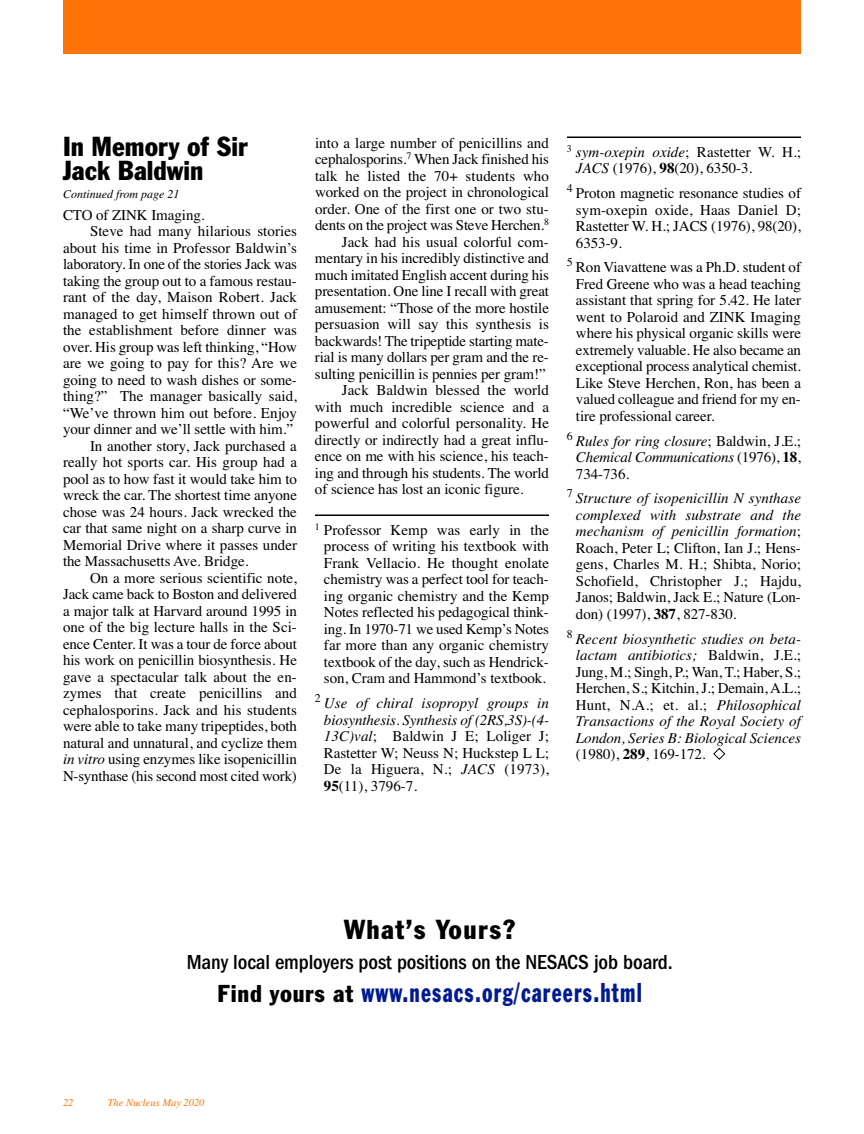
<style>
.page{position:relative;width:864px;height:1134px;background:#fff}
.page>*{position:absolute;margin:0;border:0;box-sizing:border-box;transform-origin:0 0}
.t1{font:condensed 27px "Franklin Gothic BT";letter-spacing:.055em;color:#001a90;scale:.78 1}
.t2{font:condensed 27px/24px "Franklin Gothic BT";color:#000}
.t3{font:condensed 27px "Franklin Gothic BT";letter-spacing:.055em;color:#000}
.t4{font:500 condensed 21px "Franklin Gothic";letter-spacing:-.005em;color:#000}
.t5{font:15px/16.5px "Times";letter-spacing:-.005em;color:#000;text-align:justify}
.t6{font:italic 15px/16.5px "Times";letter-spacing:-.005em;color:#000;text-align:justify}
.t7{font:italic 12px "Times";color:#000}
.t8{font:italic 10.5px "Times";color:#ff7409}
.s1{font-style:italic}
.s2{font-weight:700}
.s3{font-style:normal}
.s4{font-weight:700;font-style:normal}
.s5{color:#fff}
.s6{font-size:24px;color:#000}
</style>
<div class="page">
<div style="left:63px;top:0;width:738px;height:54px;background:#ff7409"></div>
<hr style="left:315px;top:514px;width:234px;height:2px;background:#000">
<hr style="left:567px;top:136px;width:234px;height:2px;background:#000">
<h1 class="t2" style="left:63px;top:136px;width:186px">In Memory of Sir<br>Jack Baldwin</h1>
<p class="t7" style="left:63px;top:189px;width:118px">Continued from page 21</p>
<p class="t5" style="left:63px;top:208px;width:143px">CTO of ZINK Imaging.</p>
<p class="t5" style="left:90px;top:224px;width:209px">Steve had many hilarious stories</p>
<p class="t5" style="left:63px;top:241px;width:236px">about his time in Professor Baldwin’s</p>
<p class="t5" style="left:63px;top:257px;width:236px">laboratory. In one of the stories Jack was</p>
<p class="t5" style="left:63px;top:274px;width:235px">taking the group out to a famous restau-</p>
<p class="t5" style="left:63px;top:290px;width:236px">rant of the day, Maison Robert. Jack</p>
<p class="t5" style="left:63px;top:307px;width:236px">managed to get himself thrown out of</p>
<p class="t5" style="left:63px;top:323px;width:236px">the establishment before dinner was</p>
<p class="t5" style="left:63px;top:340px;width:236px">over. His group was left thinking, “How</p>
<p class="t5" style="left:63px;top:356px;width:236px">are we going to pay for this? Are we</p>
<p class="t5" style="left:63px;top:373px;width:235px">going to need to wash dishes or some-</p>
<p class="t5" style="left:63px;top:389px;width:236px">thing?” The manager basically said,</p>
<p class="t5" style="left:63px;top:406px;width:236px">“We’ve thrown him out before. Enjoy</p>
<p class="t5" style="left:63px;top:422px;width:232px">your dinner and we’ll settle with him.”</p>
<p class="t5" style="left:90px;top:439px;width:208px">In another story, Jack purchased a</p>
<p class="t5" style="left:63px;top:455px;width:236px">really hot sports car. His group had a</p>
<p class="t5" style="left:63px;top:472px;width:236px">pool as to how fast it would take him to</p>
<p class="t5" style="left:63px;top:488px;width:236px">wreck the car. The shortest time anyone</p>
<p class="t5" style="left:63px;top:505px;width:235px">chose was 24 hours. Jack wrecked the</p>
<p class="t5" style="left:63px;top:521px;width:236px">car that same night on a sharp curve in</p>
<p class="t5" style="left:63px;top:538px;width:236px">Memorial Drive where it passes under</p>
<p class="t5" style="left:63px;top:554px;width:187px">the Massachusetts Ave. Bridge.</p>
<p class="t5" style="left:90px;top:571px;width:209px">On a more serious scientific note,</p>
<p class="t5" style="left:63px;top:587px;width:236px">Jack came back to Boston and delivered</p>
<p class="t5" style="left:63px;top:604px;width:236px">a major talk at Harvard around 1995 in</p>
<p class="t5" style="left:63px;top:620px;width:235px">one of the big lecture halls in the Sci-</p>
<p class="t5" style="left:63px;top:637px;width:236px">ence Center. It was a tour de force about</p>
<p class="t5" style="left:63px;top:653px;width:236px">his work on penicillin biosynthesis. He</p>
<p class="t5" style="left:63px;top:670px;width:235px">gave a spectacular talk about the en-</p>
<p class="t5" style="left:63px;top:686px;width:236px">zymes that create penicillins and</p>
<p class="t5" style="left:63px;top:703px;width:236px">cephalosporins. Jack and his students</p>
<p class="t5" style="left:63px;top:719px;width:236px">were able to take many tripeptides, both</p>
<p class="t5" style="left:63px;top:736px;width:236px">natural and unnatural, and cyclize them</p>
<p class="t5" style="left:63px;top:752px;width:236px"><span class="s1">in vitro</span> using enzymes like isopenicillin</p>
<p class="t5" style="left:63px;top:769px;width:235px">N-synthase (his second most cited work)</p>
<p class="t5" style="left:315px;top:136px;width:236px">into a large number of penicillins and</p>
<p class="t5" style="left:315px;top:152px;width:236px">cephalosporins.<sup>7</sup> When Jack finished his</p>
<p class="t5" style="left:315px;top:169px;width:236px">talk he listed the 70+ students who</p>
<p class="t5" style="left:315px;top:185px;width:236px">worked on the project in chronological</p>
<p class="t5" style="left:315px;top:202px;width:235px">order. One of the first one or two stu-</p>
<p class="t5" style="left:315px;top:218px;width:235px">dents on the project was Steve Herchen.<sup>8</sup></p>
<p class="t5" style="left:342px;top:235px;width:208px">Jack had his usual colorful com-</p>
<p class="t5" style="left:315px;top:251px;width:236px">mentary in his incredibly distinctive and</p>
<p class="t5" style="left:315px;top:268px;width:236px">much imitated English accent during his</p>
<p class="t5" style="left:315px;top:284px;width:236px">presentation. One line I recall with great</p>
<p class="t5" style="left:315px;top:301px;width:236px">amusement: “Those of the more hostile</p>
<p class="t5" style="left:315px;top:317px;width:236px">persuasion will say this synthesis is</p>
<p class="t5" style="left:315px;top:334px;width:235px">backwards! The tripeptide starting mate-</p>
<p class="t5" style="left:315px;top:350px;width:235px">rial is many dollars per gram and the re-</p>
<p class="t5" style="left:315px;top:367px;width:232px">sulting penicillin is pennies per gram!”</p>
<p class="t5" style="left:342px;top:383px;width:209px">Jack Baldwin blessed the world</p>
<p class="t5" style="left:315px;top:400px;width:236px">with much incredible science and a</p>
<p class="t5" style="left:315px;top:416px;width:236px">powerful and colorful personality. He</p>
<p class="t5" style="left:315px;top:433px;width:235px">directly or indirectly had a great influ-</p>
<p class="t5" style="left:315px;top:449px;width:235px">ence on me with his science, his teach-</p>
<p class="t5" style="left:315px;top:466px;width:236px">ing and through his students. The world</p>
<p class="t5" style="left:315px;top:482px;width:210px">of science has lost an iconic figure.</p>
<p class="t5" style="left:324px;top:523px;width:227px;text-indent:-9px"><sup>1</sup> Professor Kemp was early in the process of writing his textbook with Frank Vellacio. He thought enolate chemistry was a perfect tool for teach&shy;ing organic chemistry and the Kemp Notes reflected his pedagogical think&shy;ing. In 1970-71 we used Kemp’s Notes far more than any organic chemistry textbook of the day, such as Hendrick&shy;son, Cram and Hammond’s textbook.</p>
<p class="t5" style="left:324px;top:696px;width:227px;text-indent:-9px"><sup>2</sup> <span class="s1">Use of chiral isopropyl groups in biosynthesis. Synthesis of (2RS, 3S) - (4- 13C) val</span>; Baldwin J E; Loliger J; Rastetter W; Neuss N; Huckstep L L; De la Higuera, N.; <span class="s1">JACS</span> (1973), <span class="s2">95</span>(11), 3796-7.</p>
<p class="t5" style="left:576px;top:145px;width:227px;text-indent:-9px"><sup>3</sup> <span class="s1">sym- oxepin oxide</span>; Rastetter W. H.;<br><span class="s1">JACS</span> (1976), <span class="s2">98</span>(20), 6350-3.</p>
<p class="t5" style="left:576px;top:186px;width:227px;text-indent:-9px"><sup>4</sup> Proton magnetic resonance studies of sym- oxepin oxide, Haas Daniel D; Rastetter W. H.; JACS (1976), 98(20), 6353-9.</p>
<p class="t5" style="left:576px;top:260px;width:227px;text-indent:-9px"><sup>5</sup> Ron Viavattene was a Ph.D. student of Fred Greene who was a head teaching assistant that spring for 5.42. He later went to Polaroid and ZINK Imaging where his physical organic skills were extremely valuable. He also became an exceptional process analytical chemist.<br>Like Steve Herchen, Ron, has been a valued colleague and friend for my en&shy;tire professional career.</p>
<p class="t6" style="left:576px;top:434px;width:227px;text-indent:-9px"><sup>6</sup> Rules for ring closure<span class="s3">; Baldwin, J.E.; </span>Chemical Communications <span class="s3">(1976),</span> <span class="s4">18</span><span class="s3">, 734-736.</span></p>
<p class="t5" style="left:576px;top:491px;width:227px;text-indent:-9px"><sup>7</sup> <span class="s1">Structure of isopenicillin N synthase complexed with substrate and the mechanism of penicillin formation</span>; Roach, Peter L; Clifton, Ian J.; Hens&shy;gens, Charles M. H.; Shibta, Norio; Schofield, Christopher J.; Hajdu, Janos; Baldwin, Jack E.; Nature (Lon&shy;don) (1997), <span class="s2">387</span>, 827-830.</p>
<p class="t6" style="left:576px;top:632px;width:227px;text-indent:-9px"><sup>8</sup> Recent biosynthetic studies on beta&shy;lactam antibiotics; <span class="s3">Baldwin, J.E.; Jung, M.; Singh, P.; Wan, T.; Haber, S.; Herchen, S.; Kitchin, J.; Demain, A.L.; Hunt, N.A.; et. al.;</span> Philosophical Transactions of the Royal Society of London, Series B: Biological Sciences <span class="s3">(1980),</span> <span class="s4">289</span><span class="s3">, 169-172.</span> <span class="s5">◆</span></p>
<h1 class="t3" style="left:344px;top:920px;width:173px">What’s Yours?</h1>
<h2 class="t4" style="left:187px;top:955px;width:488px">Many local employers post positions on the NESACS job board.</h2>
<h1 class="t1" style="left:217px;top:983px;width:546px"><span class="s6">Find yours at</span> www.nesacs.org/careers.html</h1>
<p class="t8" style="left:63px;top:1099px;width:12px">22</p>
<p class="t8" style="left:108px;top:1099px;width:98px">The Nucleus May 2020</p>
</div>
